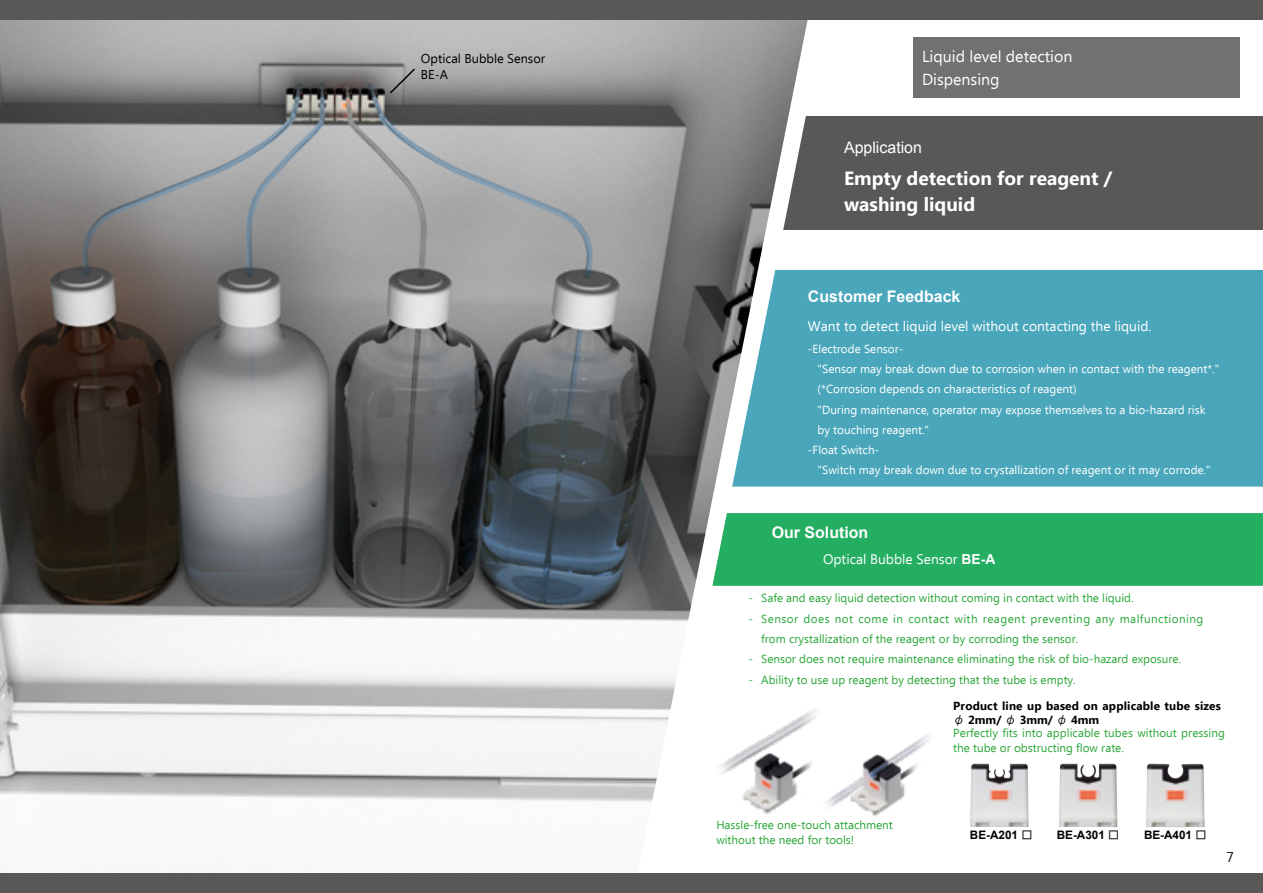
<style>
.page{position:relative;width:1263px;height:893px;background:#fff}
.page>*{position:absolute;margin:0;border:0;box-sizing:border-box;transform-origin:0 0}
.t1{font:700 19.2px/26.5px "Ebrima";color:#fff}
.t2{font:15.9px/23.4px "Ebrima";color:#fff}
.t3{font:700 15.9px "Arial";color:#fff}
.t4{font:15.9px "Arial";color:#fff}
.t5{font:13.8px "Ebrima";color:#fff}
.t6{font:13.8px "Ebrima";color:#000}
.t7{font:12.75px/15.9px "Ebrima";color:#000}
.t8{font:11.7px "Ebrima";color:#fff}
.t9{font:11.7px/14.9px "Ebrima";color:#2ba739}
.t10{font:11.7px/20.4px "Ebrima";letter-spacing:.04em;color:#2ba739}
.t11{font:700 11.7px/13.5px "Ebrima";letter-spacing:.01em;color:#000}
.t12{font:700 11.7px "Arial";color:#000}
.s1{font-family:"Arial";font-weight:700}
.s2{font-family:"MS UI Gothic";font-weight:400}
.s3{font-weight:400;color:#2ba739}
</style>
<div class="page">
<div style="left:826px;top:270px;width:437px;height:217px;background:#4aa7bb"></div>
<div style="left:826px;top:513px;width:437px;height:73px;background:#23ae62"></div>
<div style="left:468px;top:116px;width:795px;height:113px;background:#5a5757"></div>
<img style="left:0;top:4px;width:637px;height:886px">
<img style="left:845px;top:734px;width:84px;height:82px">
<img style="left:827px;top:788px;width:18px;height:19px">
<svg style="left:388px;top:67px;width:29px;height:28px"></svg>
<img style="left:970px;top:764px;width:58px;height:63px">
<img style="left:1059px;top:764px;width:58px;height:63px">
<img style="left:1146px;top:764px;width:59px;height:63px">
<svg style="left:637px;top:19px;width:189px;height:795px"></svg>
<div style="left:1px;top:0;width:1262px;height:19px;background:#5a5757"></div>
<div style="left:1px;top:873px;width:1262px;height:20px;background:#5a5757"></div>
<div style="left:913px;top:37px;width:327px;height:61px;background:#727171"></div>
<p class="t7" style="left:421px;top:51px;width:126px">Optical Bubble Sensor<br>BE-A</p>
<h2 class="t2" style="left:922px;top:45px;width:152px">Liquid level detection<br>Dispensing</h2>
<h2 class="t4" style="left:844px;top:137px;width:79px">Application</h2>
<h1 class="t1" style="left:844px;top:166px;width:270px">Empty detection for reagent / washing liquid</h1>
<h2 class="t3" style="left:808px;top:286px;width:154px">Customer Feedback</h2>
<p class="t5" style="left:808px;top:316px;width:345px">Want to detect liquid level without contacting the liquid.</p>
<p class="t8" style="left:808px;top:341px;width:97px">-Electrode Sensor-</p>
<p class="t8" style="left:817px;top:361px;width:403px">"Sensor may break down due to corrosion when in contact with the reagent*."</p>
<p class="t8" style="left:817px;top:381px;width:260px">(*Corrosion depends on characteristics of reagent)</p>
<p class="t8" style="left:817px;top:401px;width:389px">"During maintenance, operator may expose themselves to a bio-hazard risk</p>
<p class="t8" style="left:817px;top:421px;width:113px">by touching reagent."</p>
<p class="t8" style="left:808px;top:442px;width:73px">-Float Switch-</p>
<p class="t8" style="left:817px;top:462px;width:395px">"Switch may break down due to crystallization of reagent or it may corrode."</p>
<h2 class="t3" style="left:772px;top:522px;width:98px">Our Solution</h2>
<p class="t5" style="left:823px;top:549px;width:174px">Optical Bubble Sensor <span class="s1">BE-A</span></p>
<p class="t9" style="left:748px;top:591px;width:387px">- Safe and easy liquid detection without coming in contact with the liquid.</p>
<p class="t10" style="left:761px;top:609px;width:444px;text-indent:-13px">- Sensor does not come in contact with reagent preventing any malfunctioning from crystallization of the reagent or by corroding the sensor.</p>
<p class="t9" style="left:748px;top:653px;width:434px">- Sensor does not require maintenance eliminating the risk of bio-hazard exposure.</p>
<p class="t9" style="left:748px;top:673px;width:329px">- Ability to use up reagent by detecting that the tube is empty.</p>
<p class="t9" style="left:716px;top:818px;width:178px">Hassle-free one-touch attachment without the need for tools!</p>
<p class="t11" style="left:953px;top:700px;width:273px">Product line up based on applicable tube sizes <span class="s2">φ</span> 2mm/ <span class="s2">φ</span> 3mm/ <span class="s2">φ</span> 4mm<br><span class="s3">Perfectly fits into applicable tubes without pressing</span></p>
<p class="t9" style="left:953px;top:741px;width:172px">the tube or obstructing flow rate.</p>
<p class="t12" style="left:970px;top:827px;width:64px">BE-A201 <span class="s2">□</span></p>
<p class="t12" style="left:1057px;top:827px;width:64px">BE-A301 <span class="s2">□</span></p>
<p class="t12" style="left:1144px;top:827px;width:64px">BE-A401 <span class="s2">□</span></p>
<p class="t6" style="left:1226px;top:847px;width:9px">7</p>
</div>
